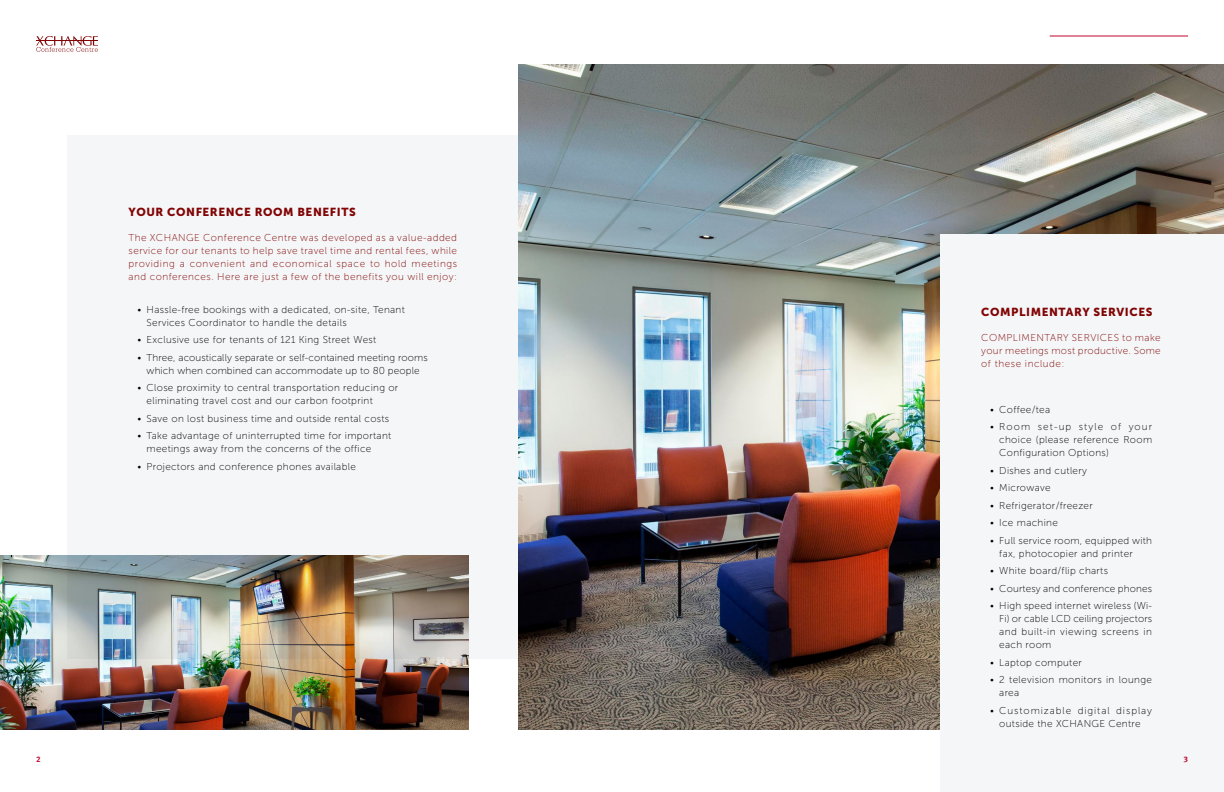
<style>
.page{position:relative;width:1224px;height:792px;background:#fff}
.page>*{position:absolute;margin:0;border:0;box-sizing:border-box;transform-origin:0 0}
.t1{font:11.6px "Museo Sans 900";letter-spacing:.05em;color:#820405}
.t2{font:10px/13px "Museo Sans 100";letter-spacing:.03em;color:#000}
.t3{font:10px/13px "Museo Sans 100";letter-spacing:.05em;color:#820405;text-align:justify}
.t4{font:10px/13px "Museo Sans 100";letter-spacing:.01em;color:#000;text-align:center}
.t5{font:10px/13px "Museo Sans 100";letter-spacing:.09em;color:#000;text-align:center}
.t6{font:700 8px "Meta Correspondence Pro";color:#c00630}
</style>
<div class="page">
<hr style="left:1050px;top:36px;width:138px;height:1px;background:#c00630">
<svg style="left:36px;top:36px;width:62px;height:16px"></svg>
<hr style="left:36px;top:40px;width:62px;height:1px;background:#820405">
<div style="left:68px;top:135px;width:538px;height:524px;background:#f4f6f7"></div>
<img style="left:518px;top:64px;width:706px;height:666px">
<div style="left:940px;top:235px;width:284px;height:557px;background:#f4f6f7"></div>
<img style="left:0;top:555px;width:468px;height:175px">
<p class="t1" style="left:129px;top:205px;width:229px">YOUR CONFERENCE ROOM BENEFITS</p>
<p class="t3" style="left:129px;top:231px;width:330px">The XCHANGE Conference Centre was developed as a value-added service for our tenants to help save travel time and rental fees, while providing a convenient and economical space to hold meetings and conferences. Here are just a few of the benefits you will enjoy:</p>
<p class="t2" style="left:147px;top:303px;width:260px;text-indent:-9px">• Hassle-free bookings with a dedicated, on-site, Tenant<br>Services Coordinator to handle the details</p>
<p class="t2" style="left:138px;top:333px;width:240px">• Exclusive use for tenants of 121 King Street West</p>
<p class="t4" style="left:138px;top:351px;width:292px">• Three, acoustically separate or self-contained meeting rooms which when combined can accommodate up to 80 people</p>
<p class="t2" style="left:147px;top:381px;width:253px;text-indent:-9px">• Close proximity to central transportation reducing or eliminating travel cost and our carbon footprint</p>
<p class="t2" style="left:138px;top:412px;width:253px">• Save on lost business time and outside rental costs</p>
<p class="t2" style="left:147px;top:429px;width:246px;text-indent:-9px">• Take advantage of uninterrupted time for important meetings away from the concerns of the office</p>
<p class="t2" style="left:138px;top:460px;width:220px">• Projectors and conference phones available</p>
<p class="t6" style="left:36px;top:753px;width:6px">2</p>
<p class="t1" style="left:981px;top:305px;width:173px">COMPLIMENTARY SERVICES</p>
<p class="t3" style="left:981px;top:331px;width:181px">COMPLIMENTARY SERVICES to make your meetings most productive. Some of these include:</p>
<p class="t2" style="left:990px;top:403px;width:61px">• Coffee/tea</p>
<p class="t2" style="left:999px;top:420px;width:154px;text-align:justify;text-indent:-9px">• Room set-up style of your choice (please reference Room Configuration Options)</p>
<p class="t2" style="left:990px;top:464px;width:98px">• Dishes and cutlery</p>
<p class="t2" style="left:990px;top:481px;width:62px">• Microwave</p>
<p class="t2" style="left:990px;top:499px;width:104px">• Refrigerator/freezer</p>
<p class="t2" style="left:990px;top:516px;width:69px">• Ice machine</p>
<p class="t2" style="left:999px;top:534px;width:154px;text-indent:-9px">• Full service room, equipped with fax, photocopier and printer</p>
<p class="t2" style="left:990px;top:564px;width:119px">• White board/flip charts</p>
<p class="t4" style="left:990px;top:582px;width:163px">• Courtesy and conference phones</p>
<p class="t2" style="left:999px;top:599px;width:154px;text-align:justify;text-indent:-9px">• High speed internet wireless (Wi-Fi) or cable LCD ceiling projectors and built-in viewing screens in each room</p>
<p class="t2" style="left:990px;top:656px;width:93px">• Laptop computer</p>
<p class="t2" style="left:999px;top:673px;width:154px;text-indent:-9px">• 2 television monitors in lounge area</p>
<p class="t5" style="left:990px;top:704px;width:163px">• Customizable digital display outside the XCHANGE Centre</p>
<p class="t6" style="left:1183px;top:753px;width:6px">3</p>
</div>
